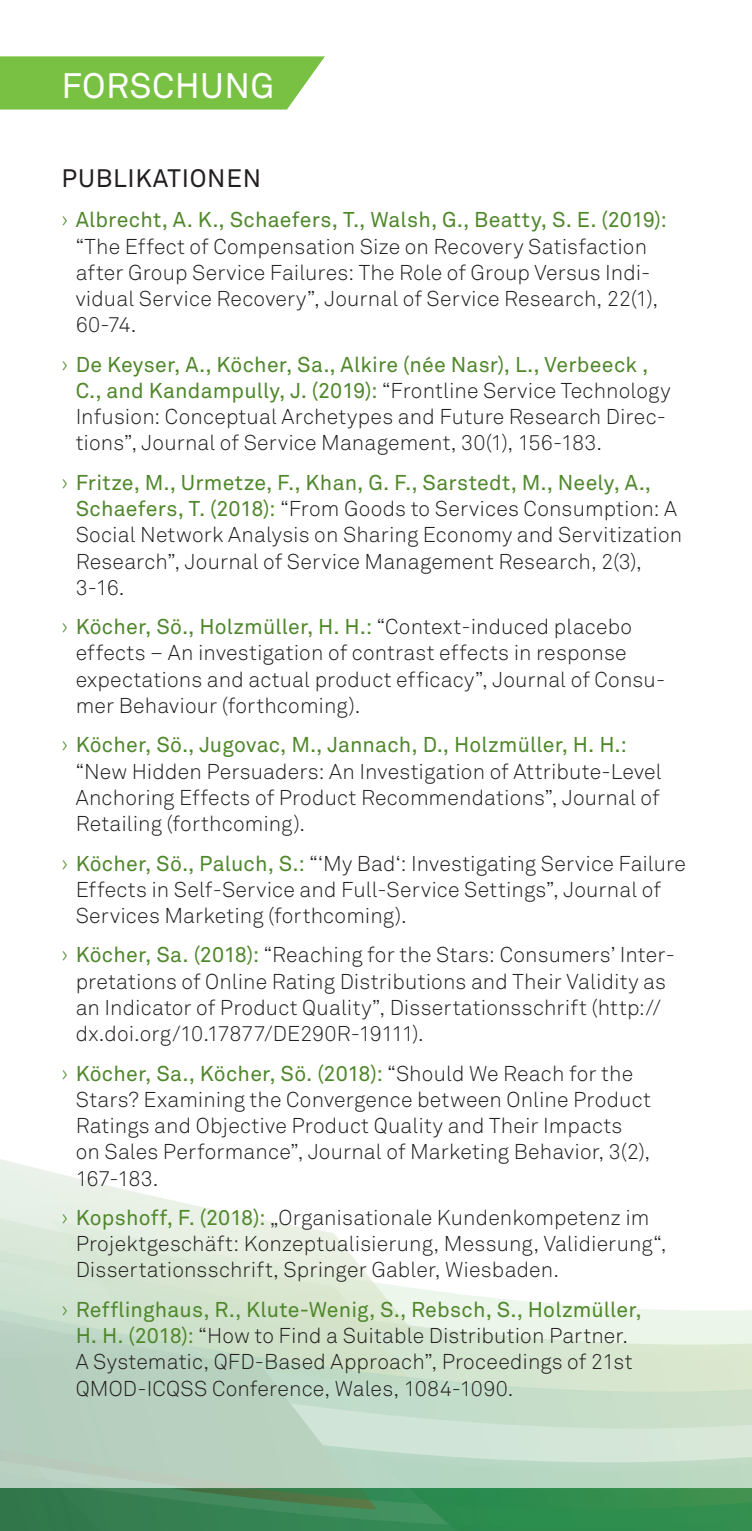
<style>
.page{position:relative;width:752px;height:1531px;background:#fff}
.page>*{position:absolute;margin:0;border:0;box-sizing:border-box;transform-origin:0 0}
.t1{font:35px "Akkurat Pro";letter-spacing:.01em;color:#fff}
.t2{font:25px "Akkurat Pro";letter-spacing:.03em;color:#231f20}
.t3{font:300 21.25px/26.2px "Akkurat Pro";letter-spacing:.005em;color:#231f20}
.s1{color:#4f872b}
.s2{font-weight:400;color:#4f872b}
</style>
<div class="page">
<svg style="left:0;top:1159px;width:417px;height:133px"></svg>
<svg style="left:0;top:1292px;width:751px;height:239px;background:#afceb6"></svg>
<svg style="left:0;top:56px;width:325px;height:54px;background:#82c54f"></svg>
<h1 class="t1" style="left:62px;top:66px;width:214px">FORSCHUNG</h1>
<p class="t2" style="left:62px;top:164px;width:201px">PUBLIKATIONEN</p>
<p class="t3" style="left:76px;top:207px;width:592px;text-indent:-14px"><span class="s1">›</span> <span class="s2">Albrecht, A. K., Schaefers, T., Walsh, G., Beatty, S. E. (2019): </span>“The Effect of Compensation Size on Recovery Satisfaction after Group Service Failures: The Role of Group Versus Indi&shy;vidual Service Recovery”, Journal of Service Research, 22(1), 60-74.</p>
<p class="t3" style="left:76px;top:351px;width:596px;text-indent:-14px"><span class="s1">›</span> <span class="s2">De Keyser, A., Köcher, Sa., Alkire (née Nasr), L., Verbeeck , C., and Kandampully, J. (2019):</span> “Frontline Service Technology Infusion: Conceptual Archetypes and Future Research Direc&shy;tions”, Journal of Service Management, 30(1), 156-183.</p>
<p class="t3" style="left:76px;top:469px;width:607px;text-indent:-14px"><span class="s1">›</span> <span class="s2">Fritze, M., Urmetze, F., Khan, G. F., Sarstedt, M., Neely, A., Schaefers, T. (2018):</span> “From Goods to Services Consumption: A Social Network Analysis on Sharing Economy and Servitization Research”, Journal of Service Management Research, 2(3), 3-16.</p>
<p class="t3" style="left:76px;top:614px;width:590px;text-indent:-14px"><span class="s1">›</span> <span class="s2">Köcher, Sö., Holzmüller, H. H.:</span> “Context-induced placebo effects – An investigation of contrast effects in response expectations and actual product efficacy”, Journal of Consu&shy;mer Behaviour (forthcoming).</p>
<p class="t3" style="left:76px;top:732px;width:587px;text-indent:-14px"><span class="s1">›</span> <span class="s2">Köcher, Sö., Jugovac, M., Jannach, D., Holzmüller, H. H.: </span>“New Hidden Persuaders: An Investigation of Attribute-Level Anchoring Effects of Product Recommendations”, Journal of Retailing (forthcoming).</p>
<p class="t3" style="left:76px;top:850px;width:611px;text-indent:-14px"><span class="s1">›</span> <span class="s2">Köcher, Sö., Paluch, S.:</span> “‘My Bad‘: Investigating Service Failure<br>Effects in Self-Service and Full-Service Settings”, Journal of<br>Services Marketing (forthcoming).</p>
<p class="t3" style="left:76px;top:942px;width:600px;text-indent:-14px"><span class="s1">›</span> <span class="s2">Köcher, Sa. (2018):</span> “Reaching for the Stars: Consumers’ Inter&shy;pretations of Online Rating Distributions and Their Validity as an Indicator of Product Quality”, Dissertationsschrift (http:// dx.doi.org/10.17877/DE290R-19111).</p>
<p class="t3" style="left:76px;top:1060px;width:576px;text-indent:-14px"><span class="s1">›</span> <span class="s2">Köcher, Sa., Köcher, Sö. (2018):</span> “Should We Reach for the Stars? Examining the Convergence between Online Product Ratings and Objective Product Quality and Their Impacts on Sales Performance”, Journal of Marketing Behavior, 3(2), 167-183.</p>
<p class="t3" style="left:76px;top:1204px;width:592px;text-indent:-14px"><span class="s1">›</span> <span class="s2">Kopshoff, F. (2018):</span> „Organisationale Kundenkompetenz im<br>Projektgeschäft: Konzeptualisierung, Messung, Validierung“,<br>Dissertationsschrift, Springer Gabler, Wiesbaden.</p>
<p class="t3" style="left:76px;top:1296px;width:567px;text-indent:-14px"><span class="s1">›</span> <span class="s2">Refflinghaus, R., Klute-Wenig, S., Rebsch, S., Holzmüller, H. H. (2018):</span> “How to Find a Suitable Distribution Partner.<br>A Systematic, QFD-Based Approach”, Proceedings of 21st QMOD-ICQSS Conference, Wales, 1084-1090.</p>
</div>
